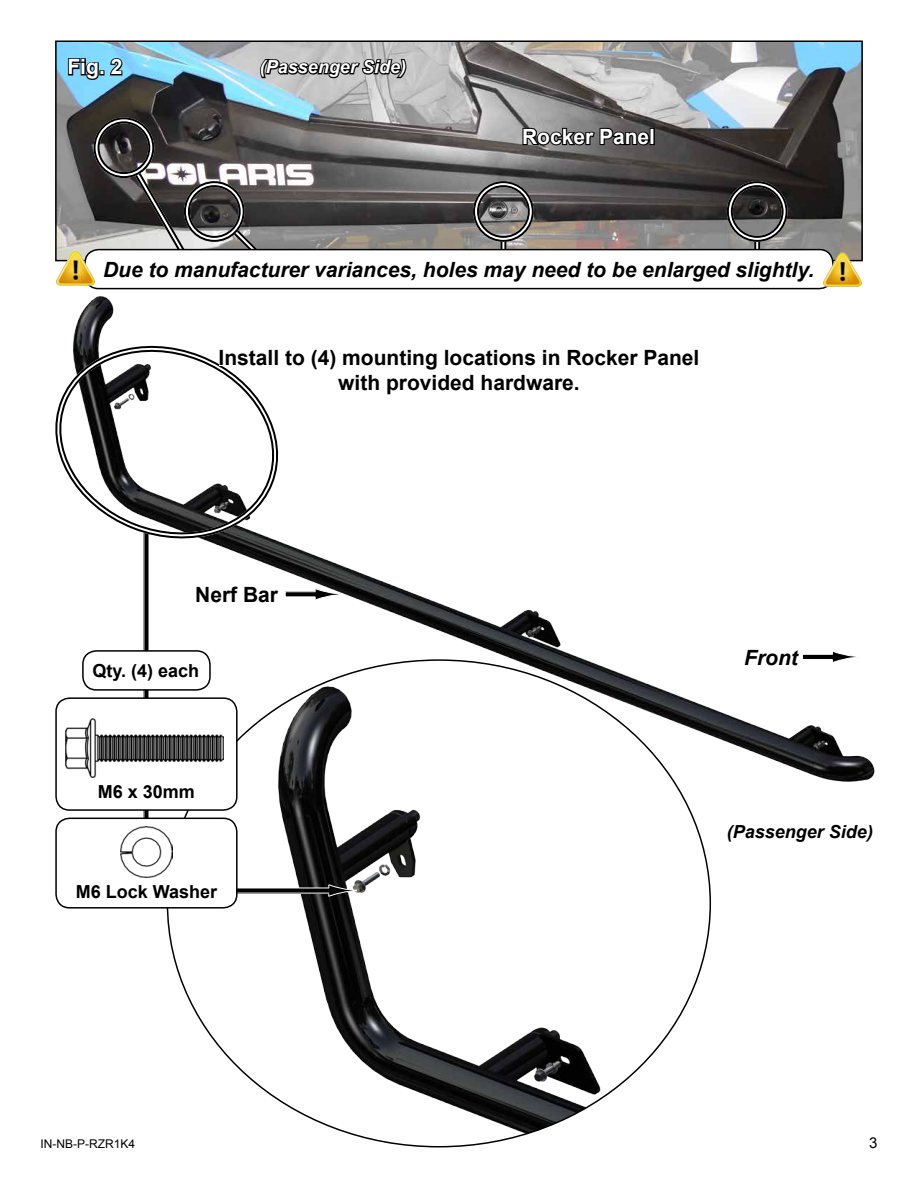
<style>
.page{position:relative;width:918px;height:1188px;background:#fff}
.page>*{position:absolute;margin:0;border:0;box-sizing:border-box;transform-origin:0 0}
.t1{font:700 21px/25.2px "Arial";color:#000;text-align:center}
.t2{font:italic 700 21px "Arial";color:#000}
.t3{font:700 21px "Arial";color:#fff}
.t4{font:700 18px "Arial";color:#000}
.t5{font:italic 700 18px "Arial";color:#000}
.t6{font:italic 700 18px "Arial";color:#fff}
.t7{font:15px "Arial";color:#000}
.t8{font:12px "Arial";color:#000}
</style>
<div class="page">
<img style="left:75px;top:296px;width:800px;height:486px">
<img style="left:170px;top:664px;width:540px;height:475px">
<svg style="left:742px;top:645px;width:60px;height:23px"></svg>
<div style="left:803px;top:654px;width:30px;height:5px;background:#000"></div>
<div style="left:802px;top:654px;width:31px;height:6px;border:1px solid #fff"></div>
<svg style="left:832px;top:650px;width:29px;height:14px"></svg>
<div style="left:205px;top:888px;width:124px;height:5px;background:#000"></div>
<svg style="left:328px;top:884px;width:29px;height:13px"></svg>
<div style="left:144px;top:528px;width:5px;height:330px;background:#000"></div>
<div style="left:56px;top:818px;width:181px;height:90px;background:#fff;border-radius:14px"></div>
<div style="left:55px;top:818px;width:183px;height:91px;border:2px solid #000;border-radius:14px"></div>
<img style="left:121px;top:826px;width:51px;height:44px">
<svg style="left:127px;top:870px;width:39px;height:8px"></svg>
<div style="left:56px;top:698px;width:181px;height:112px;background:#fff;border-radius:14px"></div>
<div style="left:55px;top:697px;width:183px;height:114px;border:2px solid #000;border-radius:14px"></div>
<img style="left:65px;top:719px;width:159px;height:59px">
<svg style="left:97px;top:770px;width:99px;height:8px"></svg>
<div style="left:83px;top:651px;width:127px;height:39px;background:#fff;border-radius:14px"></div>
<div style="left:82px;top:650px;width:129px;height:41px;border:2px solid #000;border-radius:14px"></div>
<svg style="left:75px;top:328px;width:221px;height:221px"></svg>
<svg style="left:74px;top:331px;width:219px;height:220px"></svg>
<svg style="left:55px;top:335px;width:233px;height:211px"></svg>
<div style="left:285px;top:592px;width:30px;height:5px;background:#000"></div>
<div style="left:285px;top:591px;width:31px;height:6px;border:1px solid #fff"></div>
<svg style="left:314px;top:588px;width:30px;height:13px"></svg>
<svg style="left:224px;top:334px;width:47px;height:34px"></svg>
<svg style="left:283px;top:334px;width:413px;height:62px"></svg>
<img style="left:58px;top:43px;width:802px;height:207px">
<div style="left:55px;top:40px;width:808px;height:221px;border:2px solid #000"></div>
<svg style="left:67px;top:56px;width:57px;height:26px"></svg>
<svg style="left:521px;top:125px;width:130px;height:22px;background:#414040"></svg>
<div style="left:650px;top:128px;width:5px;height:17px;border:2px solid #000"></div>
<svg style="left:259px;top:57px;width:149px;height:23px;background:#696969"></svg>
<div style="left:94px;top:117px;width:60px;height:61px;border:6px solid #fff;border-radius:50%"></div>
<div style="left:94px;top:117px;width:60px;height:61px;border:2px solid #000;border-radius:50%"></div>
<div style="left:98px;top:121px;width:52px;height:53px;border:2px solid #000;border-radius:50%"></div>
<svg style="left:101px;top:164px;width:715px;height:97px;background:#757271"></svg>
<div style="left:84px;top:249px;width:750px;height:40px;border:2px solid #000;border-radius:14px"></div>
<img style="left:822px;top:250px;width:41px;height:39px">
<img style="left:55px;top:249px;width:41px;height:40px">
<p class="t3" style="left:68px;top:53px;width:56px">Fig. 2</p>
<p class="t6" style="left:260px;top:55px;width:148px">(Passenger Side)</p>
<p class="t3" style="left:522px;top:123px;width:135px">Rocker Panel</p>
<p class="t2" style="left:103px;top:255px;width:713px">Due to manufacturer variances, holes may need to be enlarged slightly.</p>
<p class="t1" style="left:219px;top:346px;width:482px">Install to (4) mounting locations in Rocker Panel with provided hardware.</p>
<p class="t1" style="left:195px;top:583px;width:84px">Nerf Bar</p>
<p class="t4" style="left:93px;top:659px;width:108px">Qty. (4) each</p>
<p class="t4" style="left:98px;top:780px;width:99px">M6 x 30mm</p>
<p class="t4" style="left:76px;top:880px;width:143px">M6 Lock Washer</p>
<p class="t2" style="left:744px;top:643px;width:55px">Front</p>
<p class="t5" style="left:727px;top:819px;width:148px">(Passenger Side)</p>
<p class="t8" style="left:40px;top:1135px;width:96px">IN-NB-P-RZR1K4</p>
<p class="t7" style="left:869px;top:1132px;width:10px">3</p>
</div>
